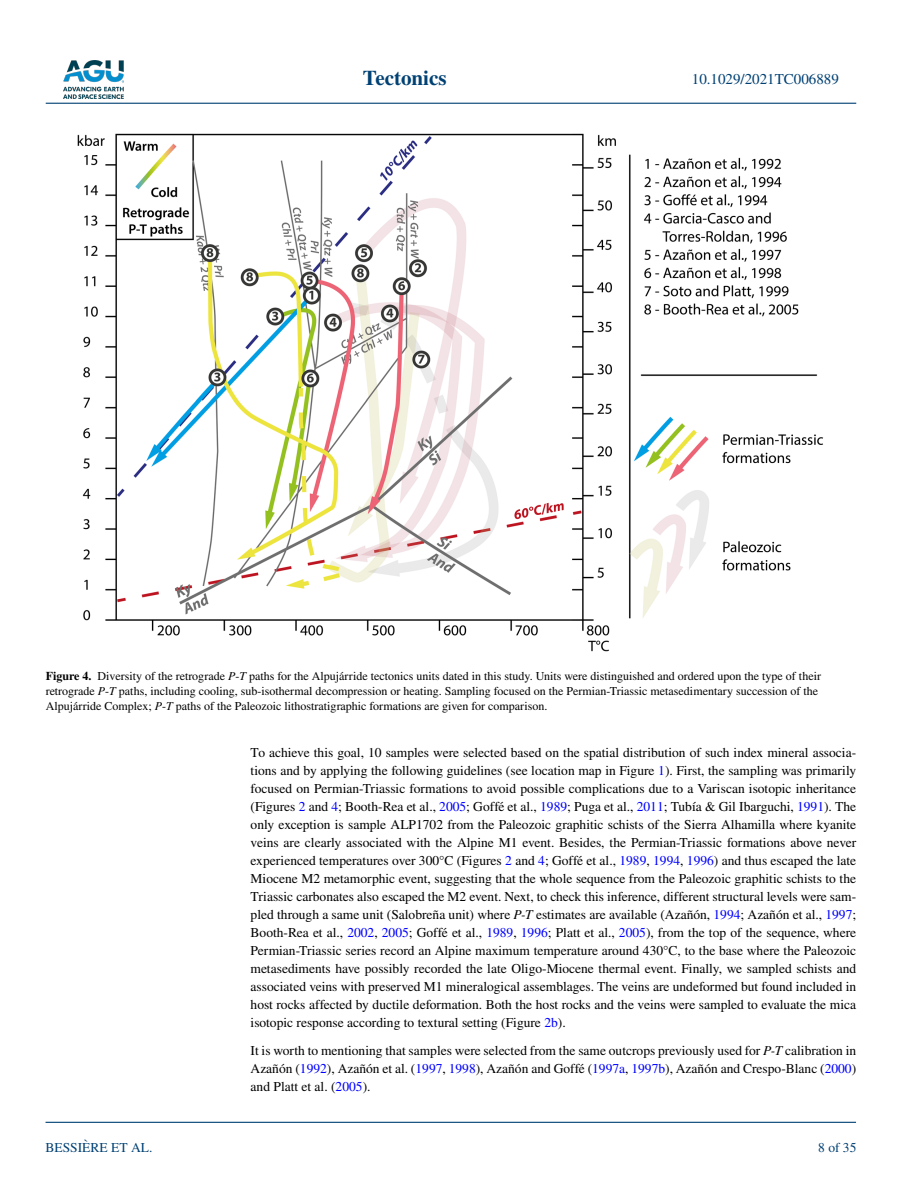
<style>
.page{position:relative;width:902px;height:1183px;background:#fff}
.page>*{position:absolute;margin:0;border:0;box-sizing:border-box;transform-origin:0 0}
.t1{font:700 21px "STIX";color:#004174}
.t2{font:15px "STIX";color:#004174}
.t3{font:13.5px/18px "STIX";color:#000;text-align:justify}
.t4{font:13.5px "STIX";color:#004174}
.t5{font:12px/15px "STIX";color:#000}
.s1{font-weight:700}
.s2{font-style:italic}
.s3{color:#00f}
</style>
<div class="page">
<img style="left:63px;top:60px;width:60px;height:39px">
<hr style="left:46px;top:103px;width:810px;height:1px;background:#004174">
<hr style="left:45px;top:1121px;width:810px;height:1px;background:#004174">
<img style="left:77px;top:134px;width:746px;height:517px">
<h1 class="t1" style="left:363px;top:66px;width:85px">Tectonics</h1>
<p class="t2" style="left:691px;top:69px;width:149px">10.1029/2021TC006889</p>
<p class="t5" style="left:46px;top:669px;width:776px"><span class="s1">Figure 4.</span> Diversity of the retrograde <span class="s2">P</span>-<span class="s2">T</span> paths for the Alpujárride tectonics units dated in this study. Units were distinguished and ordered upon the type of their retrograde <span class="s2">P</span>-<span class="s2">T</span> paths, including cooling, sub-isothermal decompression or heating. Sampling focused on the Permian-Triassic metasedimentary succession of the<br>Alpujárride Complex; <span class="s2">P</span>-<span class="s2">T</span> paths of the Paleozoic lithostratigraphic formations are given for comparison.</p>
<p class="t4" style="left:45px;top:1138px;width:108px">BESSIÈRE ET AL.</p>
<p class="t3" style="left:250px;top:743px;width:607px">To achieve this goal, 10 samples were selected based on the spatial distribution of such index mineral associa&shy;tions and by applying the following guidelines (see location map in Figure <span class="s3">1</span>). First, the sampling was primarily focused on Permian-Triassic formations to avoid possible complications due to a Variscan isotopic inheritance (Figures <span class="s3">2</span> and <span class="s3">4</span>; Booth-Rea et al., <span class="s3">2005</span>; Goffé et al., <span class="s3">1989</span>; Puga et al., <span class="s3">2011</span>; Tubía &amp; Gil Ibarguchi, <span class="s3">1991</span>). The only exception is sample ALP1702 from the Paleozoic graphitic schists of the Sierra Alhamilla where kyanite veins are clearly associated with the Alpine M1 event. Besides, the Permian-Triassic formations above never experienced temperatures over 300°C (Figures <span class="s3">2</span> and <span class="s3">4</span>; Goffé et al., <span class="s3">1989</span>, <span class="s3">1994</span>, <span class="s3">1996</span>) and thus escaped the late Miocene M2 metamorphic event, suggesting that the whole sequence from the Paleozoic graphitic schists to the Triassic carbonates also escaped the M2 event. Next, to check this inference, different structural levels were sam&shy;pled through a same unit (Salobreña unit) where <span class="s2">P-T</span> estimates are available (Azañón, <span class="s3">1994</span>; Azañón et al., <span class="s3">1997</span>; Booth-Rea et al., <span class="s3">2002</span>, <span class="s3">2005</span>; Goffé et al., <span class="s3">1989</span>, <span class="s3">1996</span>; Platt et al., <span class="s3">2005</span>), from the top of the sequence, where Permian-Triassic series record an Alpine maximum temperature around 430°C, to the base where the Paleozoic metasediments have possibly recorded the late Oligo-Miocene thermal event. Finally, we sampled schists and associated veins with preserved M1 mineralogical assemblages. The veins are undeformed but found included in host rocks affected by ductile deformation. Both the host rocks and the veins were sampled to evaluate the mica isotopic response according to textural setting (Figure <span class="s3">2b</span>).</p>
<p class="t3" style="left:250px;top:1042px;width:607px">It is worth to mentioning that samples were selected from the same outcrops previously used for <span class="s2">P-T</span> calibration in Azañón (<span class="s3">1992</span>), Azañón et al. (<span class="s3">1997</span>, <span class="s3">1998</span>), Azañón and Goffé (<span class="s3">1997a</span>, <span class="s3">1997b</span>), Azañón and Crespo-Blanc (<span class="s3">2000</span>) and Platt et al. (<span class="s3">2005</span>).</p>
<p class="t4" style="left:818px;top:1138px;width:40px">8 of 35</p>
</div>
